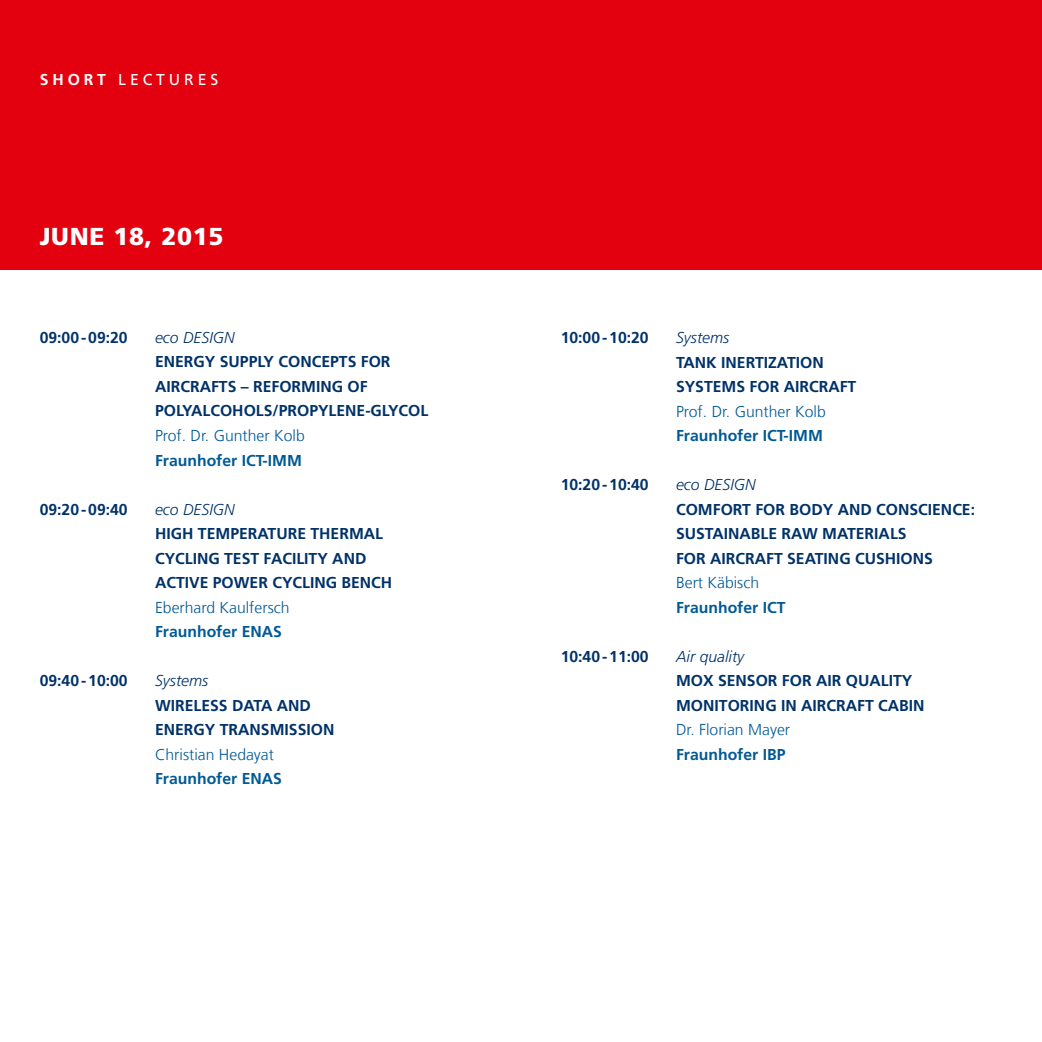
<style>
.page{position:relative;width:1042px;height:1042px;background:#fff}
.page>*{position:absolute;margin:0;border:0;box-sizing:border-box;transform-origin:0 0}
.t1{font:900 24.5px "Frutiger LT Com";letter-spacing:.03em;color:#fff}
.t2{font:700 15.75px/24.5px "Frutiger LT Com";color:#003269}
.t3{font:300 15.75px "Frutiger LT Com";color:#005995}
.t4{font:700 15.75px "Frutiger LT Com";color:#005995}
.t5{font:italic 300 15.75px "Frutiger LT Std";color:#003269}
.t6{font:15.75px "Frutiger LT Com";letter-spacing:.25em;color:#fff}
.s1{font-weight:700}
</style>
<div class="page">
<div style="left:0;top:0;width:1042px;height:269px;background:#e3000f"></div>
<p class="t6" style="left:40px;top:71px;width:180px"><span class="s1">SHORT</span> LECTURES</p>
<h1 class="t1" style="left:40px;top:221px;width:185px">JUNE 18, 2015</h1>
<p class="t2" style="left:40px;top:325px;width:89px">09:00-09:20</p>
<p class="t5" style="left:155px;top:328px;width:81px">eco DESIGN</p>
<p class="t2" style="left:155px;top:350px;width:275px">ENERGY SUPPLY CONCEPTS FOR<br>AIRCRAFTS – REFORMING OF<br>POLYALCOHOLS/PROPYLENE-GLYCOL</p>
<p class="t3" style="left:155px;top:426px;width:151px">Prof. Dr. Gunther Kolb</p>
<p class="t4" style="left:155px;top:451px;width:148px">Fraunhofer ICT-IMM</p>
<p class="t2" style="left:40px;top:497px;width:89px">09:20-09:40</p>
<p class="t5" style="left:155px;top:500px;width:81px">eco DESIGN</p>
<p class="t2" style="left:155px;top:521px;width:239px">HIGH TEMPERATURE THERMAL<br>CYCLING TEST FACILITY AND<br>ACTIVE POWER CYCLING BENCH</p>
<p class="t3" style="left:155px;top:598px;width:136px">Eberhard Kaulfersch</p>
<p class="t4" style="left:155px;top:622px;width:128px">Fraunhofer ENAS</p>
<p class="t2" style="left:40px;top:668px;width:89px">09:40-10:00</p>
<p class="t5" style="left:155px;top:671px;width:55px">Systems</p>
<p class="t2" style="left:155px;top:693px;width:181px">WIRELESS DATA AND<br>ENERGY TRANSMISSION</p>
<p class="t3" style="left:155px;top:745px;width:121px">Christian Hedayat</p>
<p class="t4" style="left:155px;top:769px;width:128px">Fraunhofer ENAS</p>
<p class="t2" style="left:561px;top:325px;width:89px">10:00-10:20</p>
<p class="t5" style="left:676px;top:329px;width:55px">Systems</p>
<p class="t2" style="left:676px;top:350px;width:182px">TANK INERTIZATION<br>SYSTEMS FOR AIRCRAFT</p>
<p class="t3" style="left:676px;top:402px;width:151px">Prof. Dr. Gunther Kolb</p>
<p class="t4" style="left:676px;top:426px;width:148px">Fraunhofer ICT-IMM</p>
<p class="t2" style="left:561px;top:472px;width:89px">10:20-10:40</p>
<p class="t5" style="left:676px;top:476px;width:81px">eco DESIGN</p>
<p class="t2" style="left:676px;top:497px;width:300px">COMFORT FOR BODY AND CONSCIENCE:<br>SUSTAINABLE RAW MATERIALS<br>FOR AIRCRAFT SEATING CUSHIONS</p>
<p class="t3" style="left:676px;top:573px;width:85px">Bert Käbisch</p>
<p class="t4" style="left:676px;top:598px;width:111px">Fraunhofer ICT</p>
<p class="t2" style="left:561px;top:644px;width:89px">10:40-11:00</p>
<p class="t5" style="left:676px;top:647px;width:70px">Air quality</p>
<p class="t2" style="left:676px;top:668px;width:250px">MOX SENSOR FOR AIR QUALITY<br>MONITORING IN AIRCRAFT CABIN</p>
<p class="t3" style="left:676px;top:720px;width:116px">Dr. Florian Mayer</p>
<p class="t4" style="left:676px;top:745px;width:111px">Fraunhofer IBP</p>
</div>
